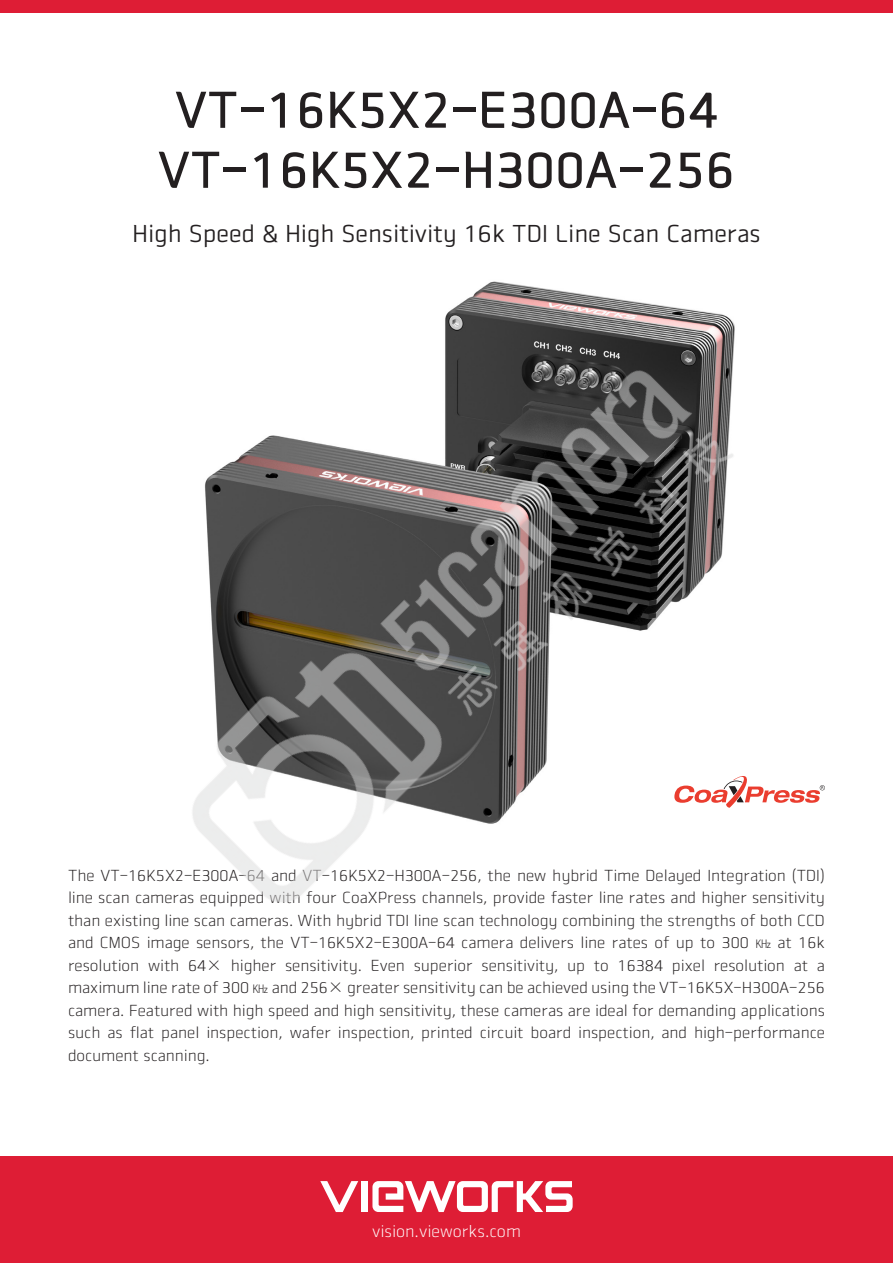
<style>
.page{position:relative;width:893px;height:1263px;background:#fff}
.page>*{position:absolute;margin:0;border:0;box-sizing:border-box;transform-origin:0 0}
.t1{font:51px/60px "Vieworks B";color:#231f20;text-align:center}
.t2{font:24px "Vieworks M";color:#231f20}
.t3{font:16.5px "Vieworks L";color:#fff}
.t4{font:15.75px/22.5px "Vieworks L";color:#231f20;text-align:justify}
</style>
<div class="page">
<div style="left:0;top:1157px;width:893px;height:106px;background:#de1d35"></div>
<div style="left:0;top:0;width:893px;height:13px;background:#de1d35"></div>
<div style="left:362px;top:1181px;width:6px;height:31px;background:#fff"></div>
<svg style="left:372px;top:1181px;width:201px;height:31px"></svg>
<svg style="left:320px;top:1181px;width:38px;height:31px"></svg>
<svg style="left:781px;top:785px;width:44px;height:18px"></svg>
<img style="left:192px;top:297px;width:589px;height:605px">
<h1 class="t1" style="left:158px;top:79px;width:579px">VT-16K5X2-E300A-64<br>VT-16K5X2-H300A-256</h1>
<h2 class="t2" style="left:132px;top:220px;width:630px">High Speed &amp; High Sensitivity 16k TDI Line Scan Cameras</h2>
<p class="t4" style="left:68px;top:864px;width:758px">The VT-16K5X2-E300A-64 and VT-16K5X2-H300A-256, the new hybrid Time Delayed Integration (TDI) line scan cameras equipped with four CoaXPress channels, provide faster line rates and higher sensitivity than existing line scan cameras. With hybrid TDI line scan technology combining the strengths of both CCD and CMOS image sensors, the VT-16K5X2-E300A-64 camera delivers line rates of up to 300 ㎑ at 16k resolution with 64× higher sensitivity. Even superior sensitivity, up to 16384 pixel resolution at a maximum line rate of 300 ㎑ and 256× greater sensitivity can be achieved using the VT-16K5X-H300A-256 camera. Featured with high speed and high sensitivity, these cameras are ideal for demanding applications such as flat panel inspection, wafer inspection, printed circuit board inspection, and high-performance document scanning.</p>
<p class="t3" style="left:372px;top:1221px;width:150px">vision.vieworks.com</p>
</div>
